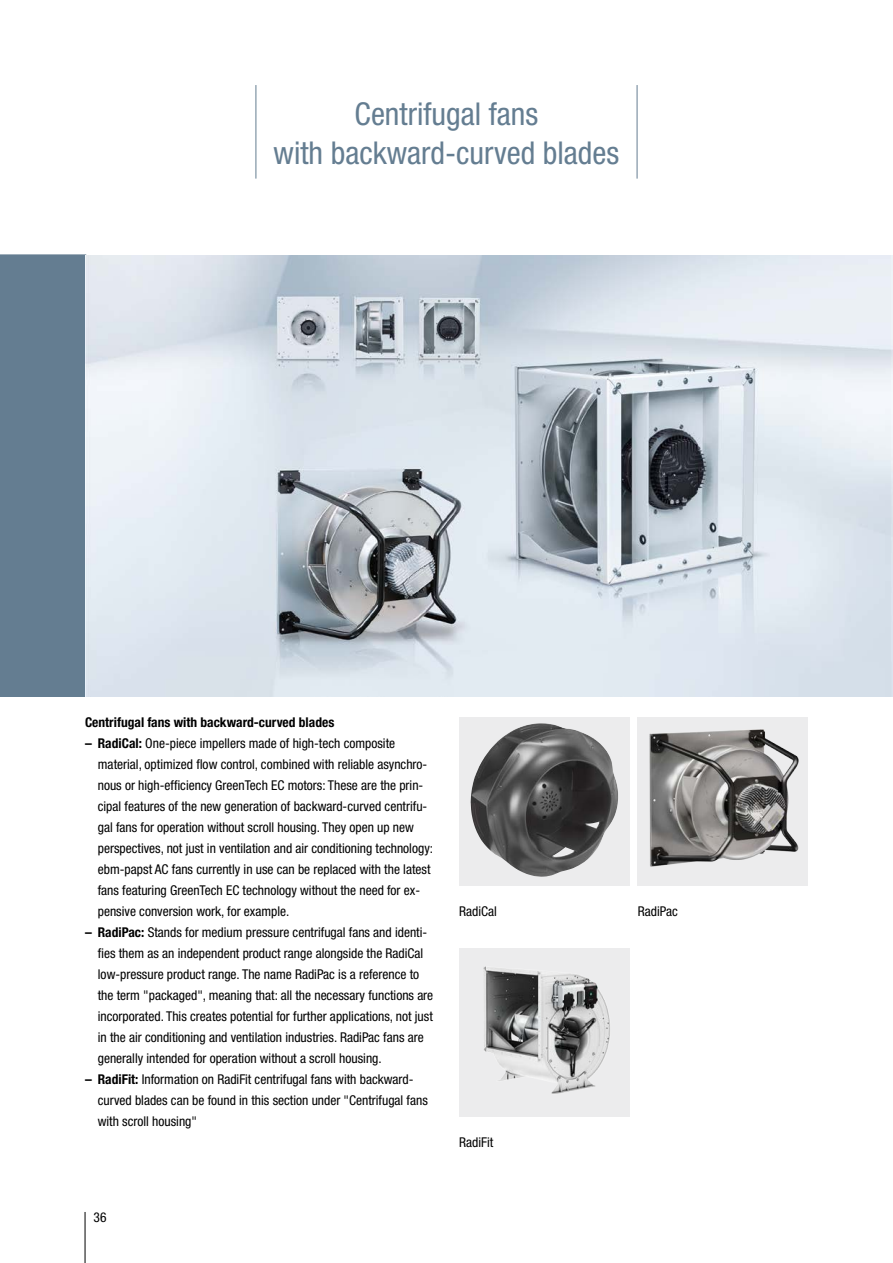
<style>
.page{position:relative;width:893px;height:1263px;background:#fff}
.page>*{position:absolute;margin:0;border:0;box-sizing:border-box;transform-origin:0 0}
.t1{font:condensed 31.5px/39px "Helvetica Neue LT Pro";color:#647d91;text-align:center}
.t2{font:condensed 13.5px/21px "Helvetica Neue LT Pro";color:#000}
.t3{font:700 condensed 13.5px "Helvetica Neue LT Pro";color:#000}
.s1{font-weight:700}
</style>
<div class="page">
<hr style="left:85px;top:1212px;width:1px;height:51px;background:#000">
<div style="left:459px;top:717px;width:170px;height:168px;background:#ececed"></div>
<div style="left:0;top:254px;width:86px;height:443px;background:#647d91"></div>
<img style="left:471px;top:723px;width:147px;height:154px">
<img style="left:639px;top:717px;width:168px;height:168px">
<img style="left:460px;top:948px;width:168px;height:168px">
<img style="left:85px;top:255px;width:808px;height:441px">
<hr style="left:255px;top:85px;width:1px;height:94px;background:#647d91">
<hr style="left:637px;top:85px;width:1px;height:94px;background:#647d91">
<h1 class="t1" style="left:274px;top:94px;width:347px">Centrifugal fans<br>with backward-curved blades</h1>
<p class="t3" style="left:85px;top:714px;width:251px">Centrifugal fans with backward-curved blades</p>
<p class="t2" style="left:98px;top:732px;width:337px;text-indent:-13px"><span class="s1">– RadiCal:</span> One-piece impellers made of high-tech composite material, optimized flow control, combined with reliable asynchro&shy;nous or high-efficiency GreenTech EC motors: These are the prin&shy;cipal features of the new generation of backward-curved centrifu&shy;gal fans for operation without scroll housing. They open up new perspectives, not just in ventilation and air conditioning technology: ebm-papst AC fans currently in use can be replaced with the latest fans featuring GreenTech EC technology without the need for ex&shy;pensive conversion work, for example.</p>
<p class="t2" style="left:98px;top:921px;width:337px;text-indent:-13px"><span class="s1">– RadiPac:</span> Stands for medium pressure centrifugal fans and identi&shy;fies them as an independent product range alongside the RadiCal low-pressure product range. The name RadiPac is a reference to the term "packaged", meaning that: all the necessary functions are incorporated. This creates potential for further applications, not just in the air conditioning and ventilation industries. RadiPac fans are generally intended for operation without a scroll housing.</p>
<p class="t2" style="left:98px;top:1068px;width:332px;text-indent:-13px"><span class="s1">– RadiFit:</span> Information on RadiFit centrifugal fans with backward&shy;curved blades can be found in this section under "Centrifugal fans with scroll housing"</p>
<p class="t2" style="left:94px;top:1206px;width:14px">36</p>
<p class="t2" style="left:459px;top:900px;width:39px">RadiCal</p>
<p class="t2" style="left:638px;top:900px;width:42px">RadiPac</p>
<p class="t2" style="left:459px;top:1131px;width:36px">RadiFit</p>
</div>
